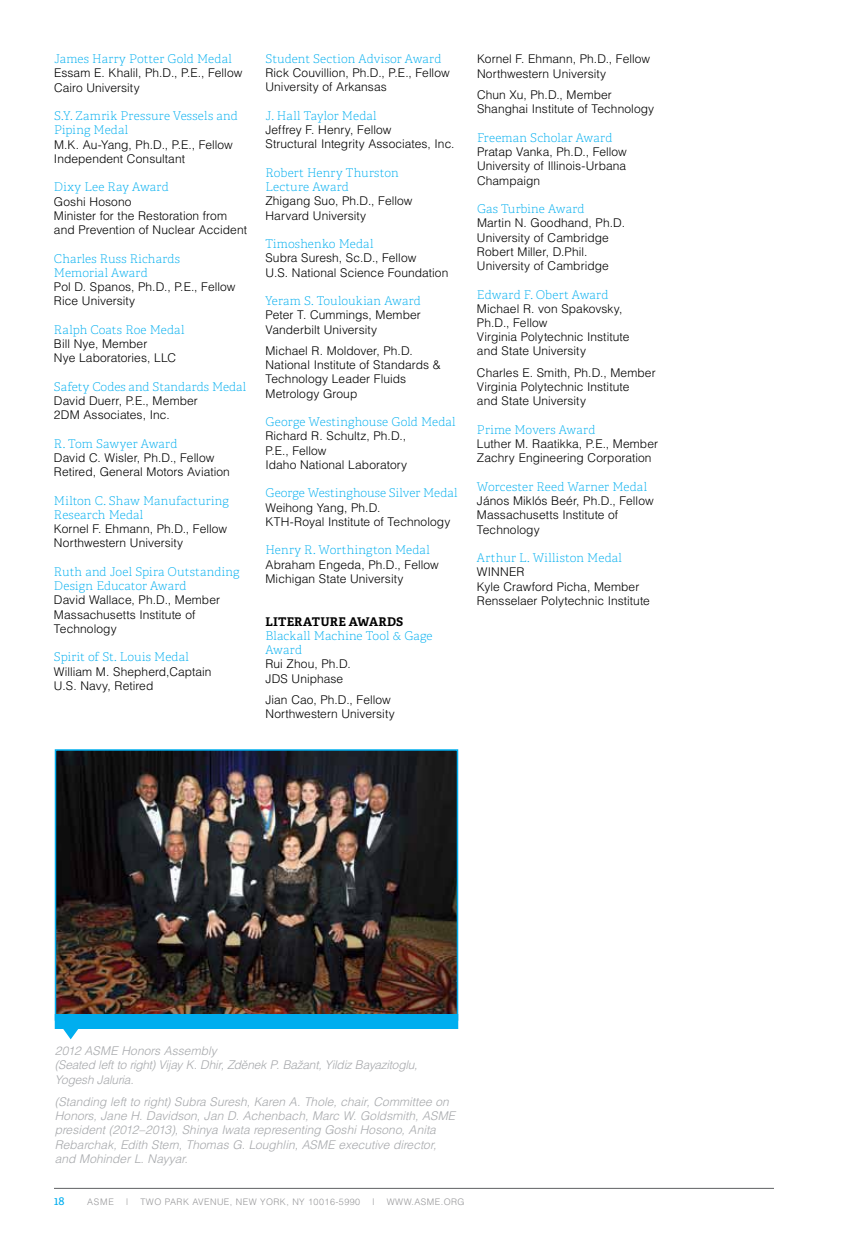
<style>
.page{position:relative;width:864px;height:1242px;background:#fff}
.page>*{position:absolute;margin:0;border:0;box-sizing:border-box;transform-origin:0 0}
.t1{font:300 12px/14.2px "Helvetica";letter-spacing:.005em;color:#000}
.t2{font:italic 300 12px/14.4px "Helvetica";color:#a7a9ac}
.t3{font:100 12px/14.2px "Adelle Basic";letter-spacing:.02em;color:#00aeef}
.t4{font:12px "Adelle Basic";color:#00aeef}
.t5{font:300 9px "Helvetica";letter-spacing:.05em;color:#979799}
.s1{font-family:"Adelle Basic";font-weight:100;color:#00aeef}
.s2{font-weight:700;color:#000}
.s3{font-family:"Helvetica";font-weight:300;color:#000}
</style>
<div class="page">
<img style="left:58px;top:752px;width:397px;height:262px">
<div style="left:55px;top:749px;width:403px;height:272px;border:2px solid #00aeef"></div>
<svg style="left:63px;top:1029px;width:15px;height:10px"></svg>
<div style="left:55px;top:1014px;width:403px;height:15px;background:#00aeef"></div>
<hr style="left:54px;top:1188px;width:720px;height:1px;background:#5f6062">
<p class="t1" style="left:54px;top:51px;width:190px"><span class="s1">James Harry Potter Gold Medal<br></span>Essam E. Khalil, Ph.D., P.E., Fellow<br>Cairo University</p>
<p class="t1" style="left:54px;top:108px;width:185px"><span class="s1">S.Y. Zamrik Pressure Vessels and<br>Piping Medal<br></span>M.K. Au-Yang, Ph.D., P.E., Fellow<br>Independent Consultant</p>
<p class="t1" style="left:54px;top:180px;width:195px"><span class="s1">Dixy Lee Ray Award<br></span>Goshi Hosono<br>Minister for the Restoration from and Prevention of Nuclear Accident</p>
<p class="t1" style="left:54px;top:251px;width:183px"><span class="s1">Charles Russ Richards<br>Memorial Award<br></span>Pol D. Spanos, Ph.D., P.E., Fellow<br>Rice University</p>
<p class="t1" style="left:54px;top:322px;width:132px"><span class="s1">Ralph Coats Roe Medal<br></span>Bill Nye, Member<br>Nye Laboratories, LLC</p>
<p class="t1" style="left:54px;top:379px;width:194px"><span class="s1">Safety Codes and Standards Medal<br></span>David Duerr, P.E., Member<br>2DM Associates, Inc.</p>
<p class="t1" style="left:54px;top:436px;width:177px"><span class="s1">R. Tom Sawyer Award<br></span>David C. Wisler, Ph.D., Fellow<br>Retired, General Motors Aviation</p>
<p class="t1" style="left:54px;top:493px;width:176px"><span class="s1">Milton C. Shaw Manufacturing<br>Research Medal<br></span>Kornel F. Ehmann, Ph.D., Fellow<br>Northwestern University</p>
<p class="t1" style="left:54px;top:564px;width:187px"><span class="s1">Ruth and Joel Spira Outstanding<br>Design Educator Award<br></span>David Wallace, Ph.D., Member<br>Massachusetts Institute of<br>Technology</p>
<p class="t1" style="left:54px;top:650px;width:159px"><span class="s1">Spirit of St. Louis Medal<br></span>William M. Shepherd,Captain<br>U.S. Navy, Retired</p>
<p class="t1" style="left:265px;top:51px;width:186px"><span class="s1">Student Section Advisor Award<br></span>Rick Couvillion, Ph.D., P.E., Fellow<br>University of Arkansas</p>
<p class="t1" style="left:265px;top:108px;width:191px"><span class="s1">J. Hall Taylor Medal<br></span>Jeffrey F. Henry, Fellow<br>Structural Integrity Associates, Inc.</p>
<p class="t1" style="left:265px;top:165px;width:149px"><span class="s1">Robert Henry Thurston<br>Lecture Award<br></span>Zhigang Suo, Ph.D., Fellow<br>Harvard University</p>
<p class="t1" style="left:265px;top:236px;width:184px"><span class="s1">Timoshenko Medal<br></span>Subra Suresh, Sc.D., Fellow<br>U.S. National Science Foundation</p>
<p class="t1" style="left:265px;top:293px;width:157px;text-align:justify"><span class="s1">Yeram S. Touloukian Award </span>Peter T. Cummings, Member Vanderbilt University</p>
<p class="t1" style="left:265px;top:343px;width:177px">Michael R. Moldover, Ph.D.<br>National Institute of Standards &amp;<br>Technology Leader Fluids<br>Metrology Group</p>
<p class="t1" style="left:265px;top:414px;width:192px"><span class="s1">George Westinghouse Gold Medal<br></span>Richard R. Schultz, Ph.D.,<br>P.E., Fellow<br>Idaho National Laboratory</p>
<p class="t1" style="left:265px;top:486px;width:194px"><span class="s1">George Westinghouse Silver Medal<br></span>Weihong Yang, Ph.D.<br>KTH-Royal Institute of Technology</p>
<p class="t1" style="left:265px;top:543px;width:175px"><span class="s1">Henry R. Worthington Medal<br></span>Abraham Engeda, Ph.D., Fellow<br>Michigan State University</p>
<p class="t3" style="left:265px;top:614px;width:169px"><span class="s2">LITERATURE AWARDS<br></span>Blackall Machine Tool &amp; Gage<br>Award<br><span class="s3">Rui Zhou, Ph.D.<br>JDS Uniphase</span></p>
<p class="t1" style="left:265px;top:692px;width:131px">Jian Cao, Ph.D., Fellow<br>Northwestern University</p>
<p class="t1" style="left:477px;top:52px;width:175px">Kornel F. Ehmann, Ph.D., Fellow<br>Northwestern University</p>
<p class="t1" style="left:477px;top:87px;width:179px">Chun Xu, Ph.D., Member<br>Shanghai Institute of Technology</p>
<p class="t1" style="left:477px;top:130px;width:151px"><span class="s1">Freeman Scholar Award<br></span>Pratap Vanka, Ph.D., Fellow<br>University of Illinois-Urbana<br>Champaign</p>
<p class="t1" style="left:477px;top:201px;width:150px"><span class="s1">Gas Turbine Award<br></span>Martin N. Goodhand, Ph.D.<br>University of Cambridge<br>Robert Miller, D.Phil.<br>University of Cambridge</p>
<p class="t1" style="left:477px;top:287px;width:154px"><span class="s1">Edward F. Obert Award<br></span>Michael R. von Spakovsky,<br>Ph.D., Fellow<br>Virginia Polytechnic Institute and State University</p>
<p class="t1" style="left:477px;top:365px;width:180px">Charles E. Smith, Ph.D., Member<br>Virginia Polytechnic Institute<br>and State University</p>
<p class="t1" style="left:477px;top:422px;width:183px"><span class="s1">Prime Movers Award<br></span>Luther M. Raatikka, P.E., Member<br>Zachry Engineering Corporation</p>
<p class="t1" style="left:477px;top:479px;width:178px"><span class="s1">Worcester Reed Warner Medal<br></span>János Miklós Beér, Ph.D., Fellow<br>Massachusetts Institute of<br>Technology</p>
<p class="t1" style="left:477px;top:550px;width:175px"><span class="s1">Arthur L. Williston Medal<br></span>WINNER<br>Kyle Crawford Picha, Member<br>Rensselaer Polytechnic Institute</p>
<p class="t2" style="left:55px;top:1043px;width:364px">2012 ASME Honors Assembly<br>(Seated left to right) Vijay K. Dhir, Zdeˇ nek P. Bažant, Yildiz Bayazitoglu,<br>Yogesh Jaluria.</p>
<p class="t2" style="left:55px;top:1094px;width:402px">(Standing left to right) Subra Suresh, Karen A. Thole, chair, Committee on Honors, Jane H. Davidson, Jan D. Achenbach, Marc W. Goldsmith, ASME president (2012–2013), Shinya Iwata representing Goshi Hosono, Anita Rebarchak, Edith Stern, Thomas G. Loughlin, ASME executive director, and Mohinder L. Nayyar.</p>
<p class="t4" style="left:54px;top:1194px;width:12px">18</p>
<p class="t5" style="left:87px;top:1196px;width:28px">ASME</p>
<p class="t5" style="left:126px;top:1196px;width:3px">|</p>
<p class="t5" style="left:141px;top:1196px;width:221px">Two Park AveNUE, New York, NY 10016-5990</p>
<p class="t5" style="left:373px;top:1196px;width:3px">|</p>
<p class="t5" style="left:387px;top:1196px;width:35px">www.asme</p>
<p class="t5" style="left:441px;top:1196px;width:25px">.org</p>
</div>
